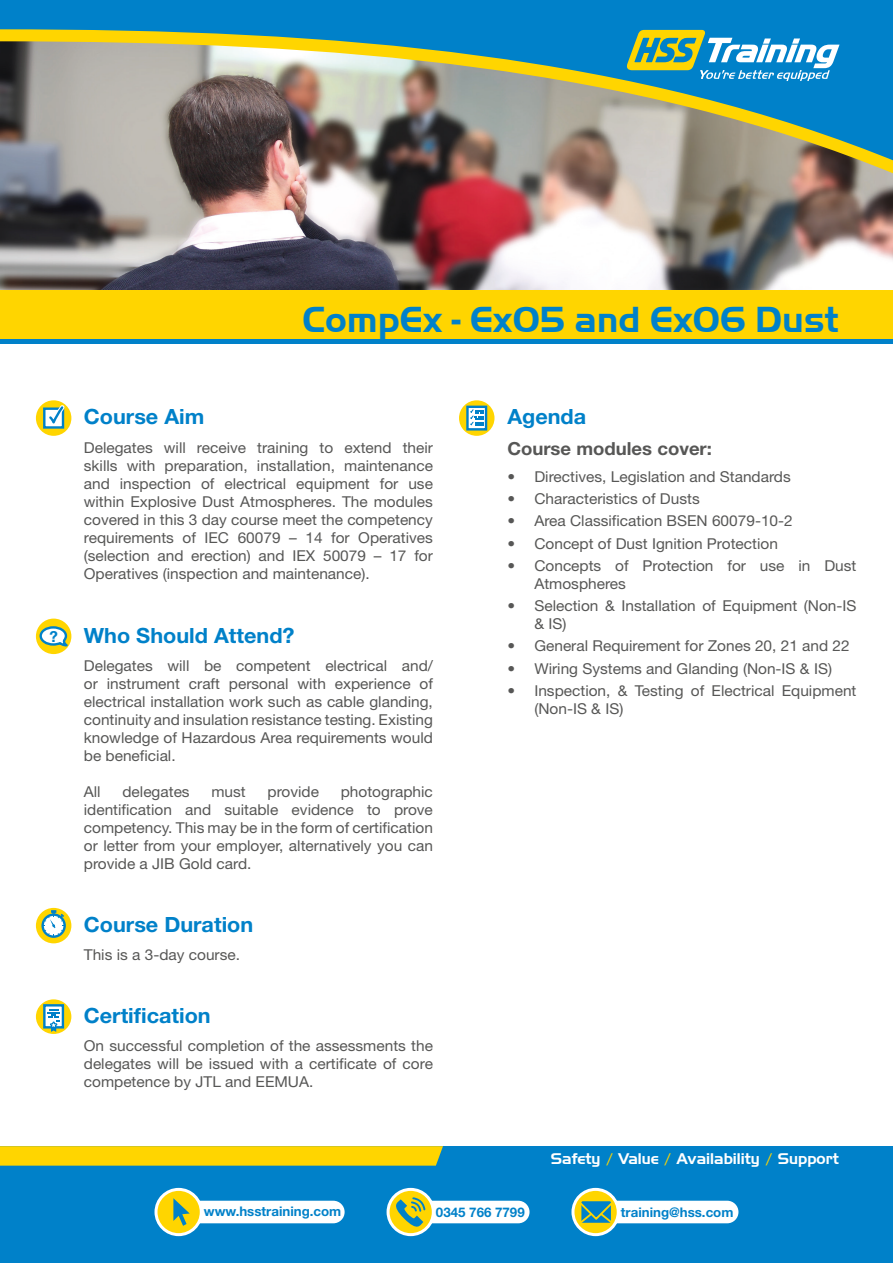
<style>
.page{position:relative;width:893px;height:1263px;background:#fff}
.page>*{position:absolute;margin:0;border:0;box-sizing:border-box;transform-origin:0 0}
.t1{font:700 37.5px "Handel Got D";color:#0081c9}
.t2{font:700 21px "Helvetica Neue";color:#0081c9}
.t3{font:700 18px "Helvetica Neue";color:#575756}
.t4{font:700 15.15px "Helvetica Neue";color:#0081c9}
.t5{font:15px/18px "Helvetica Neue";color:#575756;text-align:justify}
.t6{font:15px "Handel Gothic BT";color:#fff}
.t7{font:700 13.35px "Helvetica Neue";color:#0081c9}
.s1{color:#ffd500}
</style>
<div class="page">
<img style="left:0;top:185px;width:893px;height:105px">
<div style="left:0;top:1146px;width:893px;height:117px;background:#0081c9"></div>
<div style="left:0;top:0;width:893px;height:23px;background:#0081c9"></div>
<img style="left:0;top:23px;width:893px;height:162px">
<svg style="left:626px;top:30px;width:213px;height:51px;background:#5ba7b3"></svg>
<div style="left:0;top:290px;width:893px;height:50px;background:#ffd500"></div>
<div style="left:411px;top:1201px;width:118px;height:22px;background:#fff;border-radius:11px"></div>
<div style="left:179px;top:1201px;width:166px;height:22px;background:#fff;border-radius:11px"></div>
<div style="left:156px;top:1189px;width:45px;height:45px;background:#ffd500;border-radius:50%"></div>
<div style="left:154px;top:1188px;width:49px;height:48px;border:3px solid #fff;border-radius:50%"></div>
<svg style="left:173px;top:1198px;width:17px;height:28px"></svg>
<svg style="left:388px;top:1189px;width:45px;height:45px"></svg>
<div style="left:387px;top:1188px;width:48px;height:48px;border:3px solid #fff;border-radius:50%"></div>
<svg style="left:390px;top:1196px;width:36px;height:36px"></svg>
<hr style="left:0;top:340px;width:893px;height:4px;background:#0081c9">
<div style="left:36px;top:908px;width:35px;height:35px;background:#ffd500;border-radius:50%"></div>
<div style="left:41px;top:913px;width:25px;height:25px;border:2px solid #0081c9;border-radius:50%"></div>
<svg style="left:43px;top:910px;width:21px;height:26px"></svg>
<div style="left:36px;top:999px;width:35px;height:35px;background:#ffd500;border-radius:50%"></div>
<svg style="left:42px;top:1003px;width:23px;height:30px"></svg>
<svg style="left:459px;top:400px;width:35px;height:36px"></svg>
<svg style="left:466px;top:406px;width:21px;height:24px"></svg>
<svg style="left:469px;top:408px;width:15px;height:20px"></svg>
<div style="left:36px;top:619px;width:35px;height:35px;background:#ffd500;border-radius:50%"></div>
<svg style="left:38px;top:625px;width:34px;height:22px"></svg>
<div style="left:36px;top:400px;width:35px;height:36px;background:#ffd500;border-radius:50%"></div>
<svg style="left:43px;top:407px;width:1px;height:22px"></svg>
<svg style="left:44px;top:401px;width:25px;height:33px"></svg>
<div style="left:596px;top:1201px;width:142px;height:22px;background:#fff;border-radius:11px"></div>
<svg style="left:573px;top:1189px;width:45px;height:45px"></svg>
<div style="left:571px;top:1188px;width:49px;height:48px;border:3px solid #fff;border-radius:50%"></div>
<svg style="left:578px;top:1201px;width:36px;height:23px"></svg>
<div style="left:0;top:1146px;width:443px;height:19px;background:#ffd500"></div>
<h1 class="t1" style="left:302px;top:298px;width:538px">CompEx - Ex05 and Ex06 Dust</h1>
<p class="t4" style="left:49px;top:627px;width:10px">?</p>
<h2 class="t2" style="left:84px;top:404px;width:122px">Course Aim</h2>
<p class="t5" style="left:84px;top:438px;width:351px">Delegates will receive training to extend their skills with preparation, installation, maintenance and inspection of electrical equipment for use within Explosive Dust Atmospheres. The modules covered in this 3 day course meet the competency requirements of IEC 60079 – 14 for Operatives (selection and erection) and IEX 50079 – 17 for Operatives (inspection and maintenance).</p>
<h2 class="t2" style="left:84px;top:622px;width:212px">Who Should Attend?</h2>
<p class="t5" style="left:84px;top:656px;width:351px">Delegates will be competent electrical and/ or instrument craft personal with experience of electrical installation work such as cable glanding, continuity and insulation resistance testing. Existing knowledge of Hazardous Area requirements would be beneficial.</p>
<p class="t5" style="left:84px;top:782px;width:18px">All</p>
<p class="t5" style="left:122px;top:782px;width:69px">delegates</p>
<p class="t5" style="left:211px;top:782px;width:36px">must</p>
<p class="t5" style="left:268px;top:782px;width:53px">provide</p>
<p class="t5" style="left:84px;top:782px;width:351px;text-indent:257px">photographic identification and suitable evidence to prove competency. This may be in the form of certification or letter from your employer, alternatively you can provide a JIB Gold card.</p>
<h2 class="t2" style="left:84px;top:911px;width:171px">Course Duration</h2>
<p class="t5" style="left:84px;top:946px;width:158px">This is a 3-day course.</p>
<h2 class="t2" style="left:84px;top:1003px;width:128px">Certification</h2>
<p class="t5" style="left:84px;top:1036px;width:351px">On successful completion of the assessments the delegates will be issued with a certificate of core competence by JTL and EEMUA.</p>
<h2 class="t2" style="left:507px;top:404px;width:80px">Agenda</h2>
<p class="t3" style="left:507px;top:438px;width:206px">Course modules cover:</p>
<p class="t5" style="left:507px;top:467px;width:285px">• Directives, Legislation and Standards</p>
<p class="t5" style="left:507px;top:489px;width:194px">• Characteristics of Dusts</p>
<p class="t5" style="left:507px;top:512px;width:287px">• Area Classification BSEN 60079-10-2</p>
<p class="t5" style="left:507px;top:534px;width:272px">• Concept of Dust Ignition Protection</p>
<p class="t5" style="left:534px;top:556px;width:324px;text-indent:-27px">• Concepts of Protection for use in Dust<br>Atmospheres</p>
<p class="t5" style="left:534px;top:596px;width:324px;text-indent:-27px">• Selection &amp; Installation of Equipment (Non-IS &amp; IS)</p>
<p class="t5" style="left:507px;top:637px;width:344px">• General Requirement for Zones 20, 21 and 22</p>
<p class="t5" style="left:507px;top:659px;width:326px">• Wiring Systems and Glanding (Non-IS &amp; IS)</p>
<p class="t5" style="left:534px;top:681px;width:324px;text-indent:-27px">• Inspection, &amp; Testing of Electrical Equipment (Non-IS &amp; IS)</p>
<p class="t6" style="left:551px;top:1149px;width:290px">Safety <span class="s1">/</span> Value <span class="s1">/</span> Availability <span class="s1">/</span> Support</p>
<p class="t7" style="left:204px;top:1203px;width:139px">www.hsstraining.com</p>
<p class="t7" style="left:436px;top:1204px;width:90px">0345 766 7799</p>
<p class="t7" style="left:621px;top:1204px;width:114px">training@hss.com</p>
</div>
